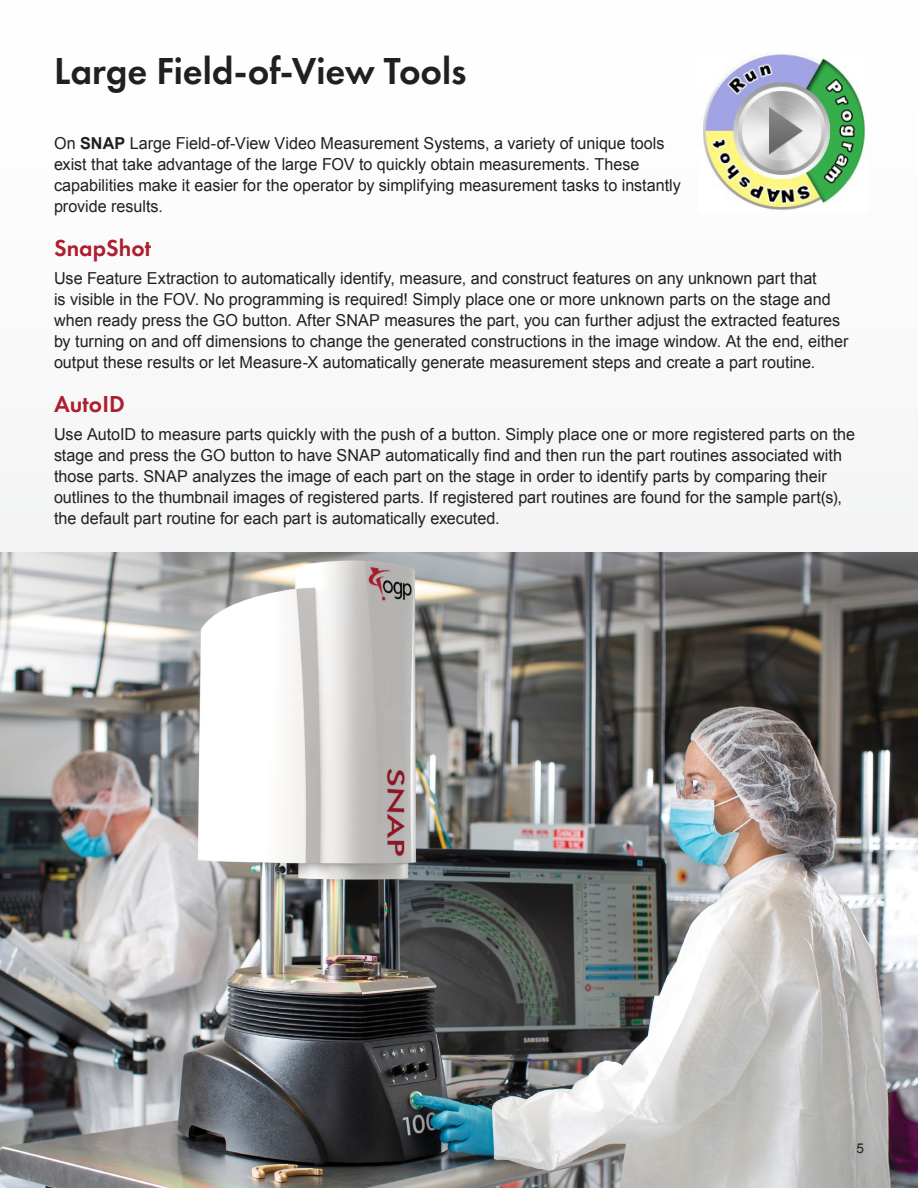
<style>
.page{position:relative;width:918px;height:1188px;background:#fafafa}
.page>*{position:absolute;margin:0;border:0;box-sizing:border-box;transform-origin:0 0}
.t1{font:600 39px "Futura PT";letter-spacing:-.005em;color:#231f20}
.t2{font:600 24px "Futura PT";color:#ae1e31}
.t3{font:16.5px/21px "Arial";color:#231f20}
.t4{font:13.5px "Arial";color:#231f20}
.s1{font-weight:700}
</style>
<div class="page">
<img style="left:0;top:552px;width:918px;height:636px">
<img style="left:703px;top:54px;width:162px;height:156px">
<h1 class="t1" style="left:54px;top:46px;width:414px">Large Field-of-View Tools</h1>
<p class="t3" style="left:54px;top:133px;width:628px">On <span class="s1">SNAP</span> Large Field-of-View Video Measurement Systems, a variety of unique tools exist that take advantage of the large FOV to quickly obtain measurements. These capabilities make it easier for the operator by simplifying measurement tasks to instantly provide results.</p>
<h2 class="t2" style="left:54px;top:233px;width:99px">SnapShot</h2>
<p class="t3" style="left:54px;top:268px;width:796px">Use Feature Extraction to automatically identify, measure, and construct features on any unknown part that<br>is visible in the FOV. No programming is required! Simply place one or more unknown parts on the stage and when ready press the GO button. After SNAP measures the part, you can further adjust the extracted features by turning on and off dimensions to change the generated constructions in the image window. At the end, either output these results or let Measure-X automatically generate measurement steps and create a part routine.</p>
<h2 class="t2" style="left:54px;top:389px;width:72px">AutoID</h2>
<p class="t3" style="left:54px;top:424px;width:803px">Use AutoID to measure parts quickly with the push of a button. Simply place one or more registered parts on the stage and press the GO button to have SNAP automatically find and then run the part routines associated with those parts. SNAP analyzes the image of each part on the stage in order to identify parts by comparing their outlines to the thumbnail images of registered parts. If registered part routines are found for the sample part(s), the default part routine for each part is automatically executed.</p>
<p class="t4" style="left:856px;top:1139px;width:9px">5</p>
</div>
